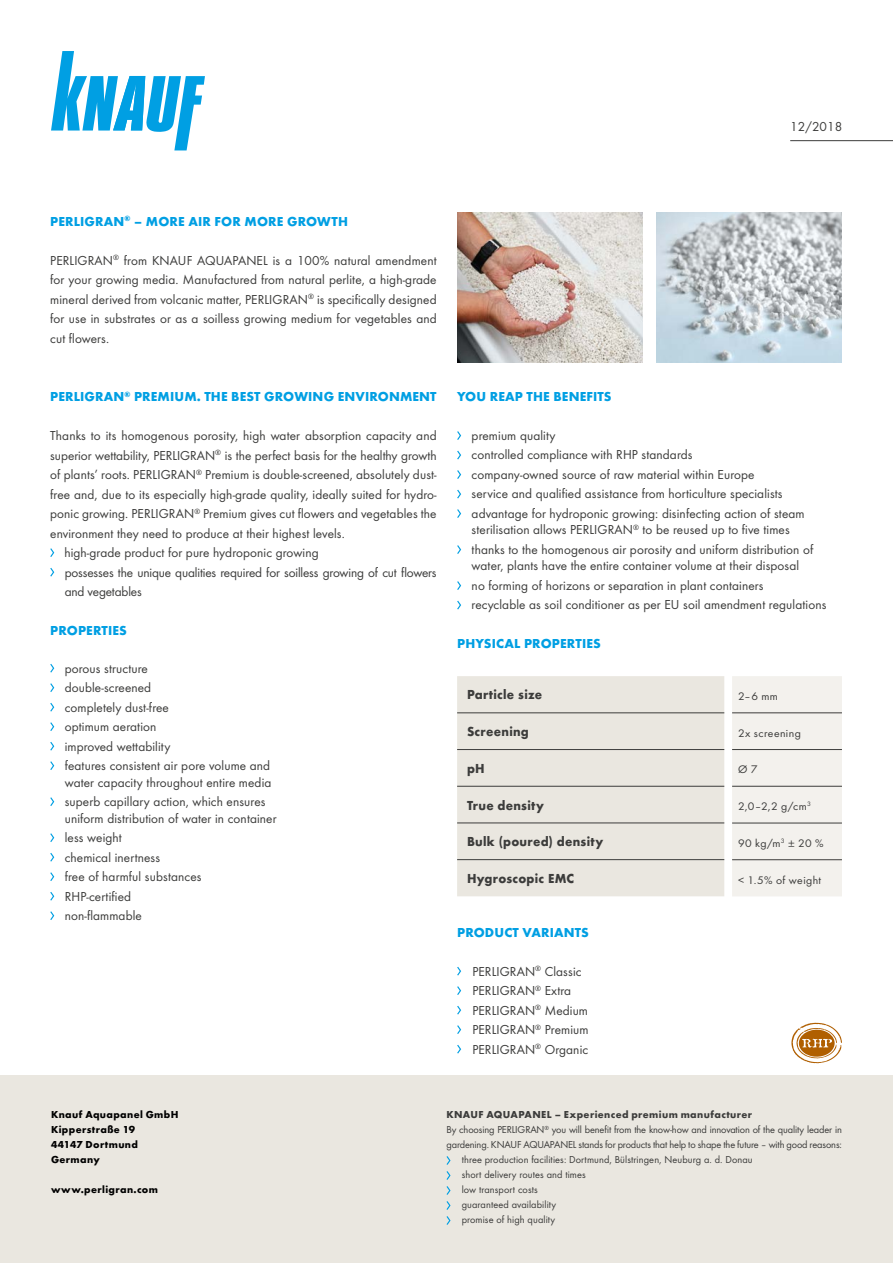
<style>
.page{position:relative;width:893px;height:1263px;background:#fff}
.page>*{position:absolute;margin:0;border:0;box-sizing:border-box;transform-origin:0 0}
.t1{font:13.5px/19.5px "KNAUF Futura";letter-spacing:.01em;color:#3c3c3b}
.t2{font:700 13.5px "KNAUF Futura";letter-spacing:.01em;color:#009fe3}
.t3{font:13.5px "KNAUF Futura";letter-spacing:-.01em;color:#3c3c3b}
.t4{font:700 12px "Futura";letter-spacing:.025em;color:#3c3c3b;scale:.95 1}
.t5{font:11.4px "KNAUF Futura";letter-spacing:.035em;color:#3c3c3b;scale:1.05 1}
.t6{font:10.5px "KNAUF Futura";letter-spacing:-.005em;color:#3c3c3b}
.t7{font:700 10.5px/15px "KNAUF Futura";letter-spacing:.035em;color:#000}
.t8{font:700 10.5px "KNAUF Futura";letter-spacing:.035em;color:#3c3c3b}
</style>
<div class="page">
<div style="left:0;top:1076px;width:893px;height:187px;background:#eae7e0"></div>
<img style="left:457px;top:213px;width:186px;height:149px">
<img style="left:656px;top:213px;width:186px;height:149px">
<svg style="left:791px;top:1023px;width:51px;height:40px"></svg>
<svg style="left:51px;top:51px;width:154px;height:99px"></svg>
<svg style="left:50px;top:548px;width:5px;height:9px"></svg>
<svg style="left:50px;top:568px;width:5px;height:9px"></svg>
<svg style="left:50px;top:664px;width:5px;height:9px"></svg>
<svg style="left:50px;top:683px;width:5px;height:9px"></svg>
<svg style="left:50px;top:703px;width:5px;height:9px"></svg>
<svg style="left:50px;top:722px;width:5px;height:9px"></svg>
<svg style="left:50px;top:742px;width:5px;height:9px"></svg>
<svg style="left:50px;top:761px;width:5px;height:9px"></svg>
<svg style="left:50px;top:797px;width:5px;height:9px"></svg>
<svg style="left:50px;top:833px;width:5px;height:9px"></svg>
<svg style="left:50px;top:853px;width:5px;height:9px"></svg>
<svg style="left:50px;top:872px;width:5px;height:9px"></svg>
<svg style="left:50px;top:892px;width:5px;height:9px"></svg>
<svg style="left:50px;top:911px;width:5px;height:9px"></svg>
<svg style="left:457px;top:431px;width:5px;height:9px"></svg>
<svg style="left:457px;top:450px;width:4px;height:10px"></svg>
<svg style="left:457px;top:470px;width:5px;height:9px"></svg>
<svg style="left:457px;top:489px;width:4px;height:10px"></svg>
<svg style="left:457px;top:509px;width:5px;height:9px"></svg>
<svg style="left:457px;top:545px;width:5px;height:9px"></svg>
<svg style="left:457px;top:581px;width:5px;height:9px"></svg>
<svg style="left:457px;top:600px;width:4px;height:10px"></svg>
<svg style="left:457px;top:967px;width:5px;height:9px"></svg>
<svg style="left:457px;top:986px;width:5px;height:9px"></svg>
<svg style="left:457px;top:1006px;width:5px;height:9px"></svg>
<svg style="left:457px;top:1025px;width:5px;height:9px"></svg>
<svg style="left:457px;top:1045px;width:5px;height:9px"></svg>
<hr style="left:790px;top:140px;width:103px;height:1px;background:#3c3c3b">
<div style="left:457px;top:676px;width:267px;height:220px;background:#eae7e0"></div>
<hr style="left:457px;top:713px;width:267px;height:1px;background:#3c3c3b">
<hr style="left:457px;top:749px;width:267px;height:1px;background:#3c3c3b">
<hr style="left:457px;top:786px;width:267px;height:1px;background:#3c3c3b">
<hr style="left:457px;top:823px;width:267px;height:1px;background:#3c3c3b">
<hr style="left:457px;top:859px;width:267px;height:1px;background:#3c3c3b">
<div style="left:732px;top:676px;width:110px;height:220px;background:#f3f1ed"></div>
<hr style="left:732px;top:713px;width:110px;height:1px;background:#3c3c3b">
<hr style="left:732px;top:749px;width:110px;height:1px;background:#3c3c3b">
<hr style="left:732px;top:786px;width:110px;height:1px;background:#3c3c3b">
<hr style="left:732px;top:823px;width:110px;height:1px;background:#3c3c3b">
<hr style="left:732px;top:859px;width:110px;height:1px;background:#3c3c3b">
<svg style="left:446px;top:1156px;width:5px;height:69px"></svg>
<p class="t1" style="left:790px;top:116px;width:53px">12/2018</p>
<p class="t2" style="left:50px;top:213px;width:299px">PERLIGRAN<sup>®</sup> – MORE AIR FOR MORE GROWTH</p>
<p class="t1" style="left:50px;top:250px;width:388px;text-align:justify">PERLIGRAN<sup>®</sup> from KNAUF AQUAPANEL is a 100% natural amendment for your growing media. Manufactured from natural perlite, a high-grade mineral derived from volcanic matter, PERLIGRAN<sup>®</sup> is specifically designed for use in substrates or as a soilless growing medium for vegetables and cut flowers.</p>
<p class="t2" style="left:50px;top:388px;width:388px">PERLIGRAN<sup>®</sup> PREMIUM. THE BEST GROWING ENVIRONMENT</p>
<p class="t1" style="left:50px;top:426px;width:388px">Thanks to its homogenous porosity, high water absorption capacity and</p>
<p class="t1" style="left:50px;top:445px;width:388px">superior wettability, PERLIGRAN<sup>®</sup> is the perfect basis for the healthy growth</p>
<p class="t1" style="left:50px;top:465px;width:388px">of plants’ roots. PERLIGRAN<sup>®</sup> Premium is double-screened, absolutely dust-</p>
<p class="t1" style="left:50px;top:484px;width:388px">free and, due to its especially high-grade quality, ideally suited for hydro-</p>
<p class="t1" style="left:50px;top:504px;width:388px">ponic growing. PERLIGRAN<sup>®</sup> Premium gives cut flowers and vegetables the</p>
<p class="t1" style="left:50px;top:523px;width:296px">environment they need to produce at their highest levels.</p>
<p class="t1" style="left:64px;top:543px;width:256px">high-grade product for pure hydroponic growing</p>
<p class="t3" style="left:65px;top:564px;width:373px">possesses the unique qualities required for soilless growing of cut flowers</p>
<p class="t3" style="left:65px;top:583px;width:79px">and vegetables</p>
<p class="t2" style="left:50px;top:622px;width:78px">PROPERTIES</p>
<p class="t1" style="left:65px;top:658px;width:207px">porous structure<br>double-screened<br>completely dust-free<br>optimum aeration<br>improved wettability<br>features consistent air pore volume and</p>
<p class="t1" style="left:65px;top:772px;width:208px">water capacity throughout entire media superb capillary action, which ensures</p>
<p class="t1" style="left:65px;top:808px;width:213px">uniform distribution of water in container less weight<br>chemical inertness<br>free of harmful substances<br>RHP-certified<br>non-flammable</p>
<p class="t2" style="left:457px;top:388px;width:156px">YOU REAP THE BENEFITS</p>
<p class="t1" style="left:472px;top:426px;width:334px">premium quality<br>controlled compliance with RHP standards<br>company-owned source of raw material within Europe<br>service and qualified assistance from horticulture specialists advantage for hydroponic growing: disinfecting action of steam</p>
<p class="t1" style="left:472px;top:520px;width:343px">sterilisation allows PERLIGRAN<sup>®</sup> to be reused up to five times thanks to the homogenous air porosity and uniform distribution of</p>
<p class="t1" style="left:472px;top:556px;width:356px">water, plants have the entire container volume at their disposal<br>no forming of horizons or separation in plant containers<br>recyclable as soil conditioner as per EU soil amendment regulations</p>
<p class="t2" style="left:457px;top:636px;width:145px">PHYSICAL PROPERTIES</p>
<p class="t4" style="left:467px;top:686px;width:81px">Particle size</p>
<p class="t4" style="left:467px;top:723px;width:67px">Screening</p>
<p class="t4" style="left:467px;top:760px;width:20px">pH</p>
<p class="t4" style="left:467px;top:796px;width:83px">True density</p>
<p class="t4" style="left:467px;top:833px;width:145px">Bulk (poured) density</p>
<p class="t4" style="left:467px;top:870px;width:114px">Hygroscopic EMC</p>
<p class="t2" style="left:457px;top:924px;width:133px">PRODUCT VARIANTS</p>
<p class="t1" style="left:472px;top:961px;width:118px">PERLIGRAN<sup>®</sup> Classic<br>PERLIGRAN<sup>®</sup> Extra<br>PERLIGRAN<sup>®</sup> Medium<br>PERLIGRAN<sup>®</sup> Premium<br>PERLIGRAN<sup>®</sup> Organic</p>
<p class="t5" style="left:738px;top:689px;width:40px">2–6 mm</p>
<p class="t5" style="left:738px;top:726px;width:61px">2x screening</p>
<p class="t5" style="left:738px;top:763px;width:20px">Ø 7</p>
<p class="t5" style="left:738px;top:800px;width:71px">2,0–2,2 g/cm<sup>3</sup></p>
<p class="t5" style="left:738px;top:836px;width:83px">90 kg/m<sup>3</sup> ± 20 %</p>
<p class="t5" style="left:738px;top:873px;width:81px">&lt; 1.5% of weight</p>
<p class="t7" style="left:51px;top:1107px;width:129px">Knauf Aquapanel GmbH<br>Kipperstraße 19<br>44147 Dortmund<br>Germany</p>
<p class="t7" style="left:51px;top:1182px;width:108px">www.perligran.com</p>
<p class="t8" style="left:446px;top:1108px;width:307px">KNAUF AQUAPANEL – Experienced premium manufacturer</p>
<p class="t6" style="left:446px;top:1123px;width:397px">By choosing PERLIGRAN<sup>®</sup> you will benefit from the know-how and innovation of the quality leader in</p>
<p class="t6" style="left:446px;top:1138px;width:397px">gardening. KNAUF AQUAPANEL stands for products that help to shape the future – with good reasons:</p>
<p class="t6" style="left:462px;top:1153px;width:293px">three production facilities: Dortmund, Bülstringen, Neuburg a. d. Donau</p>
<p class="t6" style="left:462px;top:1168px;width:126px">short delivery routes and times</p>
<p class="t6" style="left:462px;top:1183px;width:78px">low transport costs</p>
<p class="t6" style="left:462px;top:1198px;width:96px">guaranteed availability</p>
<p class="t6" style="left:462px;top:1213px;width:95px">promise of high quality</p>
</div>
